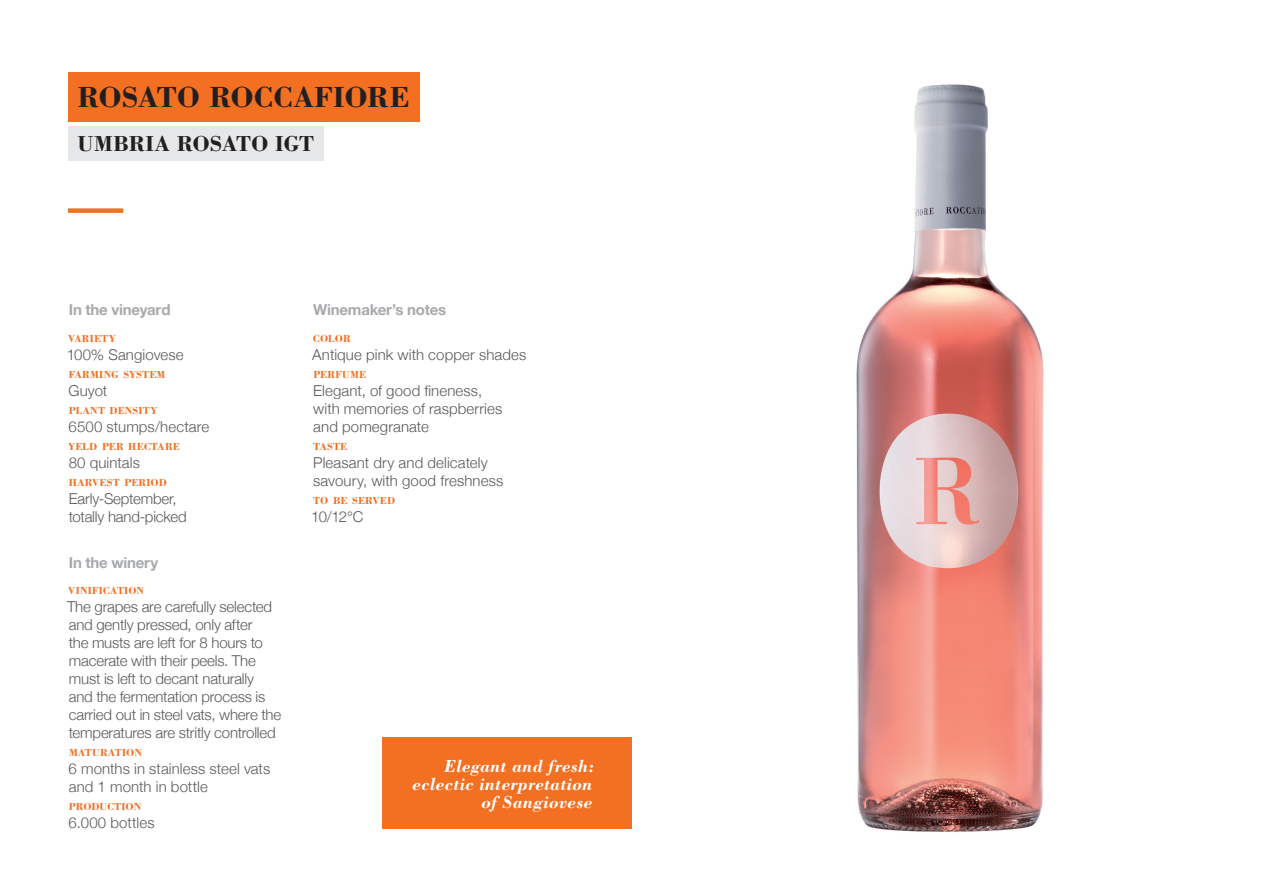
<style>
.page{position:relative;width:1263px;height:893px;background:#fff}
.page>*{position:absolute;margin:0;border:0;box-sizing:border-box;transform-origin:0 0}
.t1{font:700 30px "Bodoni Std";letter-spacing:-.01em;color:#231f20}
.t2{font:700 22.35px "Bodoni Std";letter-spacing:-.005em;color:#231f20}
.t3{font:italic 700 18px/18px "Bodoni Std";letter-spacing:.01em;color:#fff;text-align:right}
.t4{font:300 15px/18px "Helvetica Neue";letter-spacing:-.01em;color:#58595b}
.t5{font:300 15px/18px "Helvetica Neue";letter-spacing:.01em;color:#58595b}
.t6{font:700 15px "Helvetica Neue";letter-spacing:-.01em;color:#a7a9ac}
.t7{font:700 10.5px "Bodoni Std";letter-spacing:.015em;color:#f36f21}
</style>
<div class="page">
<div style="left:68px;top:72px;width:351px;height:49px;background:#f36f21"></div>
<div style="left:68px;top:126px;width:256px;height:35px;background:#e6e7e8"></div>
<div style="left:68px;top:208px;width:55px;height:5px;background:#f36f21"></div>
<div style="left:382px;top:738px;width:249px;height:91px;background:#f36f21"></div>
<img style="left:856px;top:84px;width:188px;height:748px">
<h1 class="t1" style="left:78px;top:78px;width:333px">ROSATO ROCCAFIORE</h1>
<h2 class="t2" style="left:78px;top:130px;width:238px">UMBRIA ROSATO IGT</h2>
<p class="t6" style="left:69px;top:298px;width:103px">In the vineyard</p>
<p class="t7" style="left:68px;top:332px;width:49px">VARIETY</p>
<p class="t4" style="left:67px;top:345px;width:118px">100% Sangiovese</p>
<p class="t7" style="left:69px;top:368px;width:98px">FARMING SYSTEM</p>
<p class="t4" style="left:68px;top:381px;width:40px">Guyot</p>
<p class="t7" style="left:69px;top:404px;width:90px">PLANT DENSITY</p>
<p class="t4" style="left:69px;top:417px;width:142px">6500 stumps/hectare</p>
<p class="t7" style="left:68px;top:440px;width:113px">YELD PER HECTARE</p>
<p class="t4" style="left:69px;top:453px;width:73px">80 quintals</p>
<p class="t7" style="left:69px;top:476px;width:100px">HARVEST PERIOD</p>
<p class="t4" style="left:69px;top:489px;width:120px">Early-September, totally hand-picked</p>
<p class="t6" style="left:69px;top:550px;width:91px">In the winery</p>
<p class="t7" style="left:68px;top:584px;width:77px">VINIFICATION</p>
<p class="t4" style="left:67px;top:597px;width:216px">The grapes are carefully selected and gently pressed, only after<br>the musts are left for 8 hours to macerate with their peels. The must is left to decant naturally<br>and the fermentation process is carried out in steel vats, where the temperatures are stritly controlled</p>
<p class="t7" style="left:69px;top:746px;width:75px">MATURATION</p>
<p class="t4" style="left:69px;top:759px;width:203px">6 months in stainless steel vats and 1 month in bottle</p>
<p class="t7" style="left:69px;top:800px;width:74px">PRODUCTION</p>
<p class="t5" style="left:69px;top:813px;width:88px">6.000 bottles</p>
<p class="t6" style="left:313px;top:298px;width:135px">Winemaker’s notes</p>
<p class="t7" style="left:313px;top:332px;width:39px">COLOR</p>
<p class="t5" style="left:312px;top:345px;width:215px">Antique pink with copper shades</p>
<p class="t7" style="left:313px;top:368px;width:54px">PERFUME</p>
<p class="t5" style="left:313px;top:381px;width:191px">Elegant, of good fineness, with memories of raspberries and pomegranate</p>
<p class="t7" style="left:313px;top:440px;width:36px">TASTE</p>
<p class="t5" style="left:313px;top:453px;width:192px">Pleasant dry and delicately savoury, with good freshness</p>
<p class="t7" style="left:313px;top:494px;width:84px">TO BE SERVED</p>
<p class="t4" style="left:311px;top:507px;width:54px">10/12°C</p>
<p class="t3" style="left:412px;top:756px;width:184px">Elegant and fresh: eclectic interpretation of Sangiovese</p>
</div>
